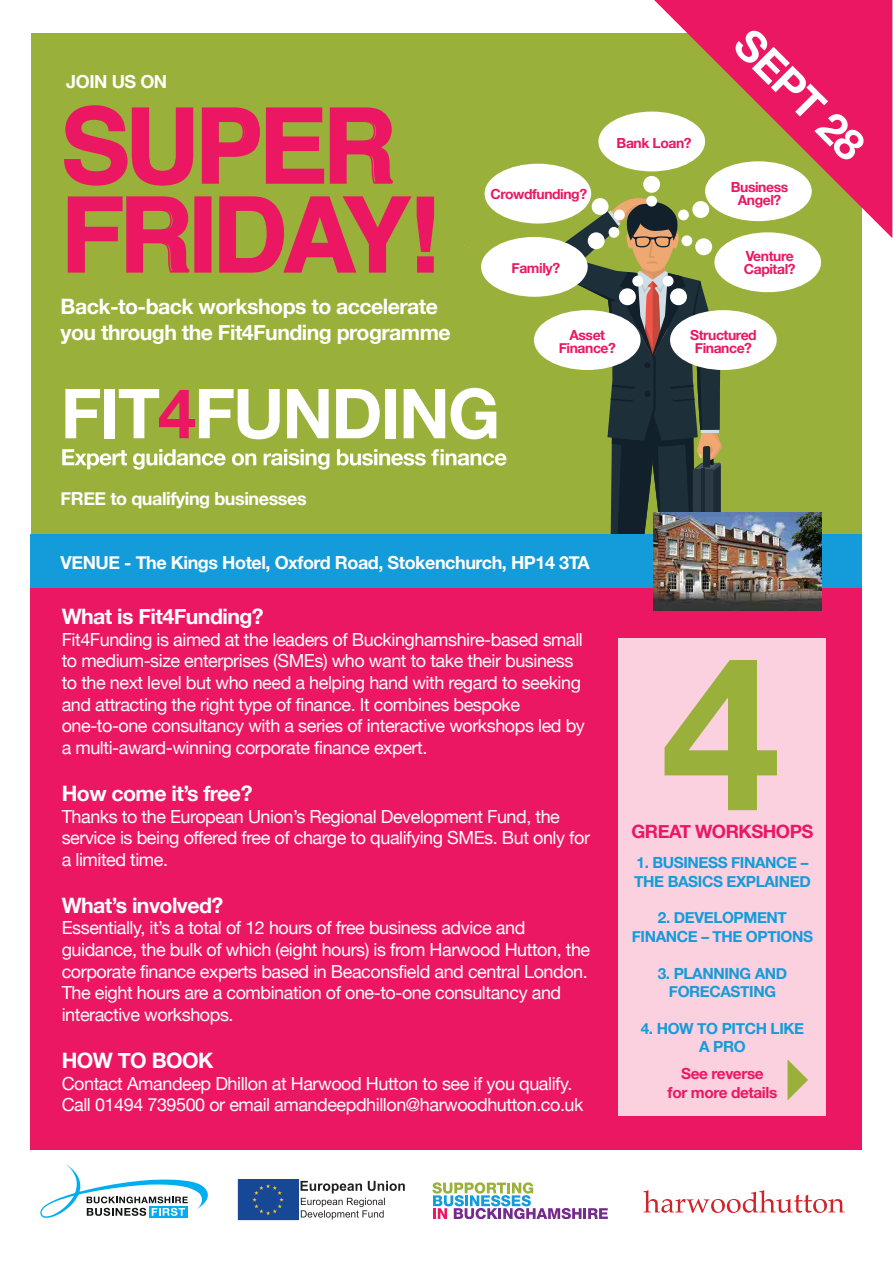
<style>
.page{position:relative;width:893px;height:1263px;background:#fff}
.page>*{position:absolute;margin:0;border:0;box-sizing:border-box;transform-origin:0 0}
.t1{font:700 214.5px "Helvetica Neue";color:#99b03a}
.t2{font:700 103.65px/88.9px "Helvetica";letter-spacing:-.05em;color:#eb1762}
.t3{font:700 69px "Helvetica Neue";letter-spacing:-.03em;color:#fff}
.t4{font:700 43.05px "Helvetica Neue";color:#fff}
.t5{font:700 21.3px/25.5px "Helvetica Neue";letter-spacing:-.025em;color:#fff}
.t6{font:700 18.3px "Helvetica Neue";letter-spacing:-.025em;color:#eb1762}
.t7{font:18px/21.6px "Helvetica Neue";letter-spacing:-.025em;color:#fff}
.t8{font:700 18px "Helvetica Neue";letter-spacing:-.025em;color:#fff}
.t9{font:700 15.3px/18.5px "Helvetica Neue";letter-spacing:-.025em;color:#139cd9;text-align:center}
.t10{font:700 15.3px/18.5px "Helvetica Neue";letter-spacing:-.025em;color:#eb1762;text-align:center}
.t11{font:700 13.95px/12.9px "Helvetica Neue";letter-spacing:-.03em;color:#eb1762;text-align:center}
.s1{color:#eb1762}
</style>
<div class="page">
<div style="left:31px;top:33px;width:831px;height:502px;background:#99b03a"></div>
<svg style="left:549px;top:197px;width:174px;height:337px"></svg>
<div style="left:485px;top:164px;width:106px;height:60px;background:#fff;border-radius:50%"></div>
<div style="left:481px;top:237px;width:107px;height:60px;background:#fff;border-radius:50%"></div>
<div style="left:714px;top:232px;width:107px;height:60px;background:#fff;border-radius:50%"></div>
<div style="left:598px;top:112px;width:107px;height:59px;background:#fff;border-radius:50%"></div>
<div style="left:588px;top:232px;width:17px;height:17px;background:#fff;border-radius:50%"></div>
<div style="left:609px;top:227px;width:10px;height:11px;background:#fff;border-radius:50%"></div>
<div style="left:592px;top:198px;width:16px;height:17px;background:#fff;border-radius:50%"></div>
<div style="left:614px;top:209px;width:11px;height:11px;background:#fff;border-radius:50%"></div>
<div style="left:681px;top:235px;width:11px;height:11px;background:#fff;border-radius:50%"></div>
<div style="left:695px;top:238px;width:17px;height:17px;background:#fff;border-radius:50%"></div>
<div style="left:643px;top:176px;width:17px;height:17px;background:#fff;border-radius:50%"></div>
<div style="left:646px;top:196px;width:11px;height:11px;background:#fff;border-radius:50%"></div>
<div style="left:534px;top:310px;width:107px;height:60px;background:#fff;border-radius:50%"></div>
<div style="left:670px;top:310px;width:107px;height:60px;background:#fff;border-radius:50%"></div>
<div style="left:663px;top:276px;width:11px;height:10px;background:#fff;border-radius:50%"></div>
<div style="left:670px;top:288px;width:17px;height:17px;background:#fff;border-radius:50%"></div>
<div style="left:632px;top:276px;width:11px;height:10px;background:#fff;border-radius:50%"></div>
<div style="left:619px;top:288px;width:17px;height:17px;background:#fff;border-radius:50%"></div>
<div style="left:31px;top:588px;width:831px;height:561px;background:#eb1762"></div>
<svg style="left:62px;top:105px;width:444px;height:365px"></svg>
<div style="left:31px;top:534px;width:831px;height:54px;background:#139cd9"></div>
<img style="left:653px;top:512px;width:169px;height:98px">
<svg style="left:654px;top:0;width:238px;height:238px"></svg>
<div style="left:619px;top:638px;width:207px;height:477px;background:#fbd0df"></div>
<svg style="left:787px;top:1059px;width:21px;height:41px"></svg>
<svg style="left:432px;top:1182px;width:176px;height:37px"></svg>
<svg style="left:40px;top:1164px;width:168px;height:54px"></svg>
<svg style="left:238px;top:1179px;width:167px;height:41px"></svg>
<svg style="left:644px;top:1190px;width:201px;height:23px"></svg>
<p class="t8" style="left:66px;top:70px;width:102px">JOIN US ON</p>
<h2 class="t2" style="left:61px;top:103px;width:381px">SUPER<br>FRIDAY!</h2>
<p class="t5" style="left:61px;top:293px;width:391px">Back-to-back workshops to accelerate you through the Fit4Funding programme</p>
<p class="t11" style="left:617px;top:137px;width:76px">Bank Loan?</p>
<h3 class="t4" style="left:760px;top:18px;width:165px;rotate:45deg">SEPT 28</h3>
<p class="t11" style="left:490px;top:188px;width:98px">Crowdfunding?</p>
<p class="t11" style="left:731px;top:180px;width:59px">Business<br>Angel?</p>
<p class="t11" style="left:512px;top:261px;width:50px">Family?</p>
<p class="t11" style="left:744px;top:249px;width:53px;text-align:left">Venture<br>Capital?</p>
<p class="t11" style="left:559px;top:328px;width:59px">Asset<br>Finance?</p>
<p class="t11" style="left:690px;top:328px;width:68px">Structured<br>Finance?</p>
<h3 class="t3" style="left:61px;top:371px;width:441px">FIT<span class="s1">4</span>FUNDING</h3>
<p class="t8" style="left:61px;top:487px;width:248px">FREE to qualifying businesses</p>
<p class="t8" style="left:61px;top:551px;width:531px">VENUE - The Kings Hotel, Oxford Road, Stokenchurch, HP14 3TA</p>
<p class="t5" style="left:62px;top:603px;width:204px">What is Fit4Funding?</p>
<p class="t7" style="left:62px;top:628px;width:525px">Fit4Funding is aimed at the leaders of Buckinghamshire-based small to medium-size enterprises (SMEs) who want to take their business to the next level but who need a helping hand with regard to seeking and attracting the right type of finance. It combines bespoke one-to-one consultancy with a series of interactive workshops led by a multi-award-winning corporate finance expert.</p>
<p class="t5" style="left:62px;top:780px;width:192px">How come it’s free?</p>
<p class="t7" style="left:62px;top:805px;width:530px">Thanks to the European Union’s Regional Development Fund, the service is being offered free of charge to qualifying SMEs. But only for a limited time.</p>
<p class="t5" style="left:62px;top:892px;width:163px">What’s involved?</p>
<p class="t7" style="left:62px;top:917px;width:530px">Essentially, it’s a total of 12 hours of free business advice and guidance, the bulk of which (eight hours) is from Harwood Hutton, the corporate finance experts based in Beaconsfield and central London.<br>The eight hours are a combination of one-to-one consultancy and interactive workshops.</p>
<p class="t5" style="left:62px;top:1047px;width:153px">HOW TO BOOK</p>
<p class="t7" style="left:62px;top:1072px;width:523px">Contact Amandeep Dhillon at Harwood Hutton to see if you qualify.<br>Call 01494 739500 or email amandeepdhillon@harwoodhutton.co.uk</p>
<h1 class="t1" style="left:661px;top:601px;width:121px">4</h1>
<p class="t6" style="left:631px;top:820px;width:183px">GREAT WORKSHOPS</p>
<p class="t9" style="left:636px;top:853px;width:173px">1. BUSINESS FINANCE –</p>
<p class="t9" style="left:634px;top:871px;width:178px">THE BASICS EXPLAINED</p>
<p class="t9" style="left:632px;top:908px;width:183px">2. DEVELOPMENT<br>FINANCE – THE OPTIONS</p>
<p class="t9" style="left:658px;top:964px;width:131px">3. PLANNING AND<br>FORECASTING</p>
<p class="t9" style="left:641px;top:1019px;width:165px">4. HOW TO PITCH LIKE<br>A PRO</p>
<p class="t10" style="left:668px;top:1064px;width:111px">See reverse<br>for more details</p>
</div>
